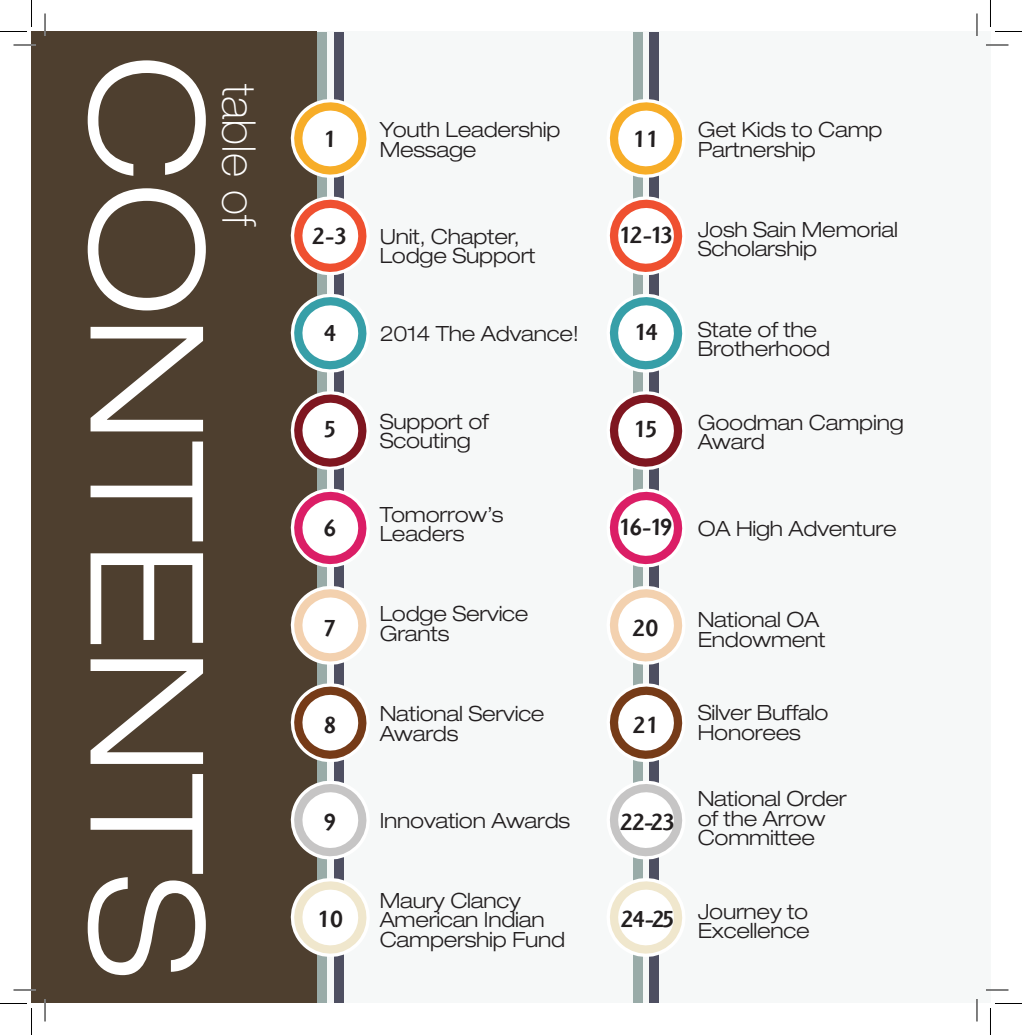
<style>
.page{position:relative;width:1022px;height:1035px;background:#fff}
.page>*{position:absolute;margin:0;border:0;box-sizing:border-box;transform-origin:0 0}
.t1{font:300 expanded 157.5px "Helvetica Neue";color:#fff}
.t2{font:100 46.5px "Helvetica Neue";color:#fff}
.t3{font:500 24px "Highlander";letter-spacing:-.065em;color:#231f20}
.OA_AR_Basic_Verbiage{font:300 expanded 21px/19.5px "Helvetica Neue";letter-spacing:-.01em;color:#231f20}
</style>
<div class="page">
<div style="left:32px;top:32px;width:944px;height:972px;background:#f6f8f8"></div>
<div style="left:976px;top:32px;width:14px;height:972px;background:#f6f8f8"></div>
<div style="left:32px;top:32px;width:285px;height:972px;background:#4e3f2f"></div>
<div style="left:317px;top:32px;width:10px;height:971px;background:#99aba8"></div>
<div style="left:334px;top:32px;width:9px;height:971px;background:#4e4f61"></div>
<div style="left:633px;top:32px;width:9px;height:971px;background:#99aba8"></div>
<div style="left:649px;top:32px;width:10px;height:971px;background:#4e4f61"></div>
<svg style="left:290px;top:94px;width:77px;height:89px"></svg>
<svg style="left:609px;top:94px;width:74px;height:89px"></svg>
<svg style="left:290px;top:386px;width:77px;height:89px"></svg>
<svg style="left:609px;top:386px;width:74px;height:89px"></svg>
<svg style="left:290px;top:679px;width:77px;height:88px"></svg>
<svg style="left:609px;top:679px;width:74px;height:88px"></svg>
<svg style="left:290px;top:192px;width:77px;height:88px"></svg>
<svg style="left:609px;top:192px;width:74px;height:88px"></svg>
<svg style="left:290px;top:484px;width:77px;height:88px"></svg>
<svg style="left:609px;top:484px;width:74px;height:88px"></svg>
<svg style="left:290px;top:776px;width:77px;height:88px"></svg>
<svg style="left:610px;top:776px;width:72px;height:88px"></svg>
<svg style="left:290px;top:289px;width:77px;height:88px"></svg>
<svg style="left:609px;top:289px;width:74px;height:88px"></svg>
<svg style="left:290px;top:581px;width:77px;height:89px"></svg>
<svg style="left:610px;top:581px;width:72px;height:89px"></svg>
<svg style="left:290px;top:873px;width:77px;height:89px"></svg>
<svg style="left:610px;top:873px;width:72px;height:89px"></svg>
<hr style="left:14px;top:44px;width:22px;height:2px;background:#fff">
<hr style="left:986px;top:44px;width:22px;height:2px;background:#fff">
<hr style="left:14px;top:989px;width:22px;height:2px;background:#fff">
<hr style="left:986px;top:989px;width:22px;height:2px;background:#fff">
<hr style="left:44px;top:14px;width:2px;height:22px;background:#fff">
<hr style="left:44px;top:999px;width:2px;height:23px;background:#fff">
<svg style="left:14px;top:45px;width:22px;height:1px"></svg>
<svg style="left:986px;top:45px;width:22px;height:1px"></svg>
<svg style="left:14px;top:990px;width:22px;height:1px"></svg>
<svg style="left:986px;top:990px;width:22px;height:1px"></svg>
<svg style="left:45px;top:14px;width:1px;height:22px"></svg>
<svg style="left:45px;top:999px;width:1px;height:23px"></svg>
<svg style="left:976px;top:14px;width:1px;height:22px"></svg>
<svg style="left:976px;top:999px;width:1px;height:23px"></svg>
<svg style="left:0;top:0;width:32px;height:32px"></svg>
<svg style="left:0;top:1003px;width:32px;height:32px"></svg>
<svg style="left:990px;top:0;width:32px;height:32px"></svg>
<svg style="left:990px;top:1003px;width:32px;height:32px"></svg>
<p class="t1" style="left:241px;top:54px;width:926px;rotate:90deg">CONTENTS</p>
<p class="t2" style="left:266px;top:84px;width:144px;rotate:90deg">table of</p>
<p class="OA_AR_Basic_Verbiage" style="left:380px;top:120px;width:182px">Youth Leadership<br>Message</p>
<p class="t3" style="left:323px;top:126px;width:14px">1</p>
<p class="t3" style="left:632px;top:126px;width:27px">11</p>
<p class="t3" style="left:312px;top:222px;width:37px">2-3</p>
<p class="t3" style="left:323px;top:319px;width:14px">4</p>
<p class="OA_AR_Basic_Verbiage" style="left:380px;top:226px;width:157px">Unit, Chapter,<br>Lodge Support</p>
<p class="OA_AR_Basic_Verbiage" style="left:380px;top:324px;width:201px">2014 The Advance!</p>
<p class="t3" style="left:619px;top:221px;width:56px">12-13</p>
<p class="t3" style="left:634px;top:318px;width:25px">14</p>
<p class="OA_AR_Basic_Verbiage" style="left:380px;top:411px;width:111px">Support of<br>Scouting</p>
<p class="t3" style="left:323px;top:415px;width:14px">5</p>
<p class="t3" style="left:633px;top:415px;width:26px">15</p>
<p class="t3" style="left:323px;top:514px;width:14px">6</p>
<p class="OA_AR_Basic_Verbiage" style="left:380px;top:504px;width:125px">Tomorrow’s<br>Leaders</p>
<p class="t3" style="left:618px;top:513px;width:56px">16-19</p>
<p class="OA_AR_Basic_Verbiage" style="left:697px;top:120px;width:186px">Get Kids to Camp<br>Partnership</p>
<p class="OA_AR_Basic_Verbiage" style="left:697px;top:220px;width:202px">Josh Sain Memorial<br>Scholarship</p>
<p class="OA_AR_Basic_Verbiage" style="left:697px;top:319px;width:134px">State of the<br>Brotherhood</p>
<p class="OA_AR_Basic_Verbiage" style="left:697px;top:412px;width:207px">Goodman Camping<br>Award</p>
<p class="OA_AR_Basic_Verbiage" style="left:697px;top:519px;width:200px">OA High Adventure</p>
<p class="OA_AR_Basic_Verbiage" style="left:380px;top:604px;width:150px">Lodge Service<br>Grants</p>
<p class="t3" style="left:323px;top:614px;width:14px">7</p>
<p class="t3" style="left:632px;top:614px;width:27px">20</p>
<p class="OA_AR_Basic_Verbiage" style="left:380px;top:704px;width:166px">National Service<br>Awards</p>
<p class="t3" style="left:323px;top:711px;width:14px">8</p>
<p class="t3" style="left:632px;top:711px;width:27px">21</p>
<p class="t3" style="left:323px;top:808px;width:14px">9</p>
<p class="t3" style="left:317px;top:905px;width:27px">10</p>
<p class="OA_AR_Basic_Verbiage" style="left:380px;top:810px;width:192px">Innovation Awards</p>
<p class="OA_AR_Basic_Verbiage" style="left:380px;top:890px;width:187px">Maury Clancy<br>American Indian<br>Campership Fund</p>
<p class="t3" style="left:620px;top:808px;width:57px">22-23</p>
<p class="t3" style="left:621px;top:905px;width:55px">24-25</p>
<p class="OA_AR_Basic_Verbiage" style="left:697px;top:610px;width:129px">National OA<br>Endowment</p>
<p class="OA_AR_Basic_Verbiage" style="left:697px;top:703px;width:132px">Silver Buffalo<br>Honorees</p>
<p class="OA_AR_Basic_Verbiage" style="left:697px;top:789px;width:150px">National Order of the Arrow<br>Committee</p>
<p class="OA_AR_Basic_Verbiage" style="left:697px;top:901px;width:113px">Journey to<br>Excellence</p>
</div>
